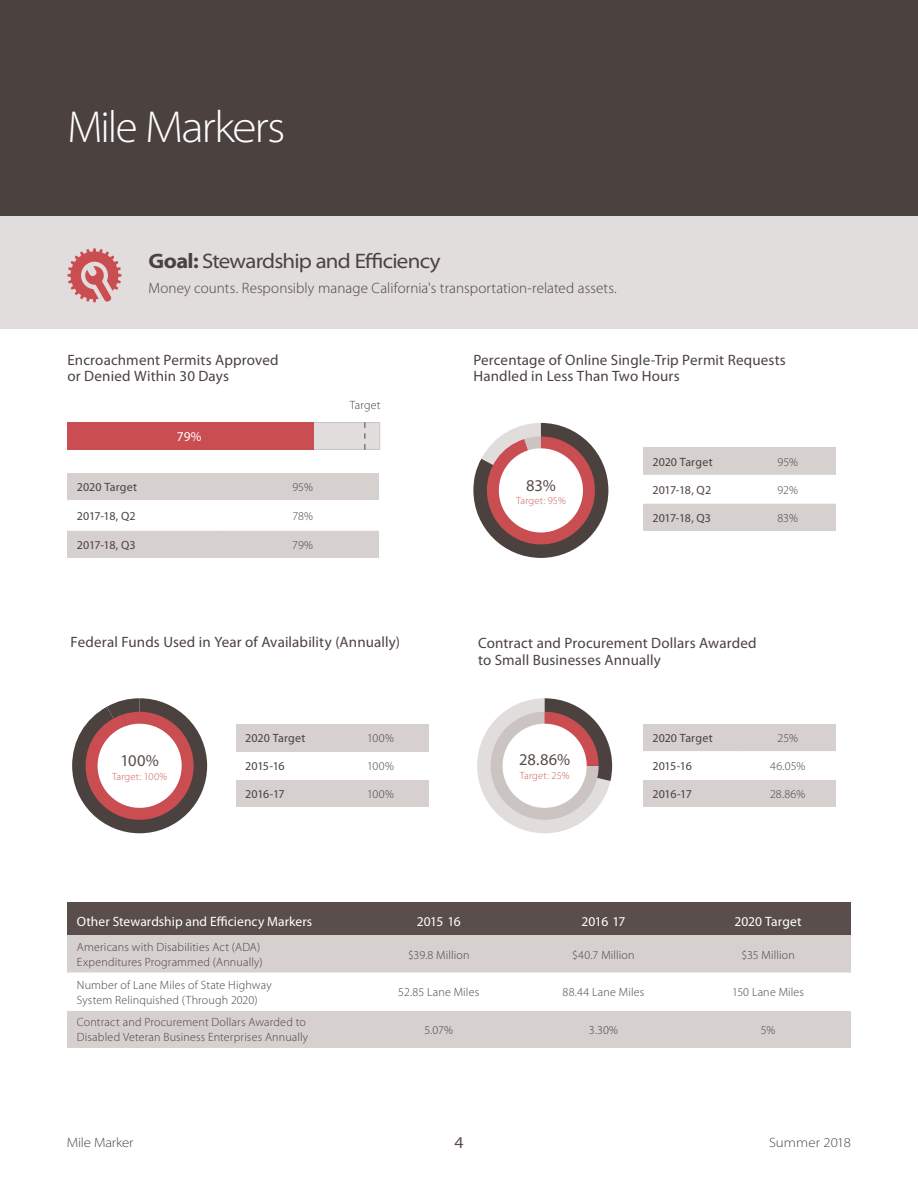
<style>
.page{position:relative;width:918px;height:1188px;background:#fff}
.page>*{position:absolute;margin:0;border:0;box-sizing:border-box;transform-origin:0 0}
.t1{font:300 semi-expanded 45px "Myriad Pro";letter-spacing:-.045em;color:#fff}
.t2{font:semi-expanded 21px "Myriad Pro";letter-spacing:-.04em;color:#4b423f}
.t3{font:16.5px "Myriad Pro";letter-spacing:-.005em;color:#594e4b}
.t4{font:semi-expanded 16.5px "Myriad Pro";color:#594e4b}
.t5{font:15px/16.5px "Myriad Pro";letter-spacing:.01em;color:#4b423f}
.t6{font:300 15px "Myriad Pro";letter-spacing:.005em;color:#4b423f}
.t7{font:13.5px "Myriad Pro";color:#fff}
.t8{font:300 semi-expanded 13.5px "Myriad Pro";letter-spacing:-.005em;color:#4b423f}
.t9{font:300 12px/15px "Myriad Pro";letter-spacing:.015em;color:#4b423f}
.t10{font:12px "Myriad Pro";letter-spacing:.005em;color:#4b423f}
.t11{font:300 10.5px "Myriad Pro";letter-spacing:.02em;color:#ce5e5e}
.s1{font-stretch:normal}
.s2{font-weight:700}
</style>
<div class="page">
<div style="left:0;top:216px;width:918px;height:112px;background:#e1dddc"></div>
<div style="left:68px;top:473px;width:155px;height:27px;background:#d6d0ce"></div>
<div style="left:223px;top:473px;width:156px;height:27px;background:#d6d0ce"></div>
<div style="left:68px;top:530px;width:155px;height:28px;background:#d6d0ce"></div>
<div style="left:223px;top:530px;width:156px;height:28px;background:#d6d0ce"></div>
<hr style="left:68px;top:530px;width:155px;height:1px;background:#fff">
<hr style="left:223px;top:530px;width:156px;height:1px;background:#fff">
<div style="left:300px;top:422px;width:80px;height:28px;background:#e1dddc;border:1px solid #cbc4c2"></div>
<div style="left:68px;top:422px;width:246px;height:28px;background:#ca4d52"></div>
<svg style="left:364px;top:422px;width:1px;height:28px"></svg>
<svg style="left:473px;top:423px;width:135px;height:135px"></svg>
<div style="left:686px;top:1010px;width:164px;height:38px;background:#d6d0ce"></div>
<div style="left:521px;top:1010px;width:165px;height:38px;background:#d6d0ce"></div>
<div style="left:356px;top:1010px;width:165px;height:38px;background:#d6d0ce"></div>
<div style="left:68px;top:1010px;width:288px;height:38px;background:#d6d0ce"></div>
<div style="left:68px;top:902px;width:288px;height:33px;background:#594e4b"></div>
<div style="left:356px;top:902px;width:165px;height:33px;background:#594e4b"></div>
<div style="left:521px;top:902px;width:165px;height:33px;background:#594e4b"></div>
<div style="left:686px;top:902px;width:164px;height:33px;background:#594e4b"></div>
<div style="left:68px;top:935px;width:288px;height:38px;background:#d6d0ce"></div>
<div style="left:356px;top:935px;width:165px;height:38px;background:#d6d0ce"></div>
<div style="left:521px;top:935px;width:165px;height:38px;background:#d6d0ce"></div>
<div style="left:686px;top:935px;width:164px;height:38px;background:#d6d0ce"></div>
<div style="left:0;top:0;width:918px;height:216px;background:#4b423f"></div>
<svg style="left:67px;top:248px;width:54px;height:55px"></svg>
<div style="left:643px;top:503px;width:96px;height:28px;background:#d6d0ce"></div>
<div style="left:739px;top:503px;width:97px;height:28px;background:#d6d0ce"></div>
<hr style="left:643px;top:503px;width:96px;height:1px;background:#fff">
<hr style="left:739px;top:503px;width:97px;height:1px;background:#fff">
<div style="left:643px;top:447px;width:96px;height:28px;background:#d6d0ce"></div>
<div style="left:739px;top:447px;width:97px;height:28px;background:#d6d0ce"></div>
<div style="left:332px;top:780px;width:97px;height:27px;background:#d6d0ce"></div>
<div style="left:236px;top:780px;width:96px;height:27px;background:#d6d0ce"></div>
<div style="left:332px;top:724px;width:97px;height:28px;background:#d6d0ce"></div>
<div style="left:236px;top:724px;width:96px;height:28px;background:#d6d0ce"></div>
<svg style="left:72px;top:698px;width:135px;height:135px"></svg>
<div style="left:643px;top:724px;width:96px;height:28px;background:#d6d0ce"></div>
<div style="left:739px;top:724px;width:97px;height:28px;background:#d6d0ce"></div>
<hr style="left:643px;top:751px;width:96px;height:1px;background:#fff">
<hr style="left:739px;top:751px;width:97px;height:1px;background:#fff">
<div style="left:643px;top:780px;width:96px;height:27px;background:#d6d0ce"></div>
<div style="left:739px;top:780px;width:97px;height:27px;background:#d6d0ce"></div>
<svg style="left:477px;top:698px;width:135px;height:135px"></svg>
<h1 class="t1" style="left:67px;top:102px;width:220px"><span class="s1">Mile</span> Markers</h1>
<h2 class="t2" style="left:148px;top:249px;width:294px"><span class="s2">Goal:</span> Stewardship and Efciency</h2>
<p class="t6" style="left:148px;top:279px;width:470px">Money counts. Responsibly manage California's transportation-related assets.</p>
<p class="t5" style="left:68px;top:352px;width:213px">Encroachment Permits Approved or Denied Within 30 Days</p>
<p class="t5" style="left:473px;top:352px;width:314px">Percentage of Online Single-Trip Permit Requests<br>Handled in Less Than Two Hours</p>
<p class="t9" style="left:350px;top:398px;width:32px">Target</p>
<p class="t7" style="left:177px;top:429px;width:26px">79%</p>
<p class="t10" style="left:77px;top:480px;width:62px">2020 Target</p>
<p class="t9" style="left:292px;top:480px;width:22px">95%</p>
<p class="t10" style="left:77px;top:509px;width:60px">2017-18, Q2</p>
<p class="t9" style="left:292px;top:509px;width:22px">78%</p>
<p class="t10" style="left:77px;top:538px;width:60px">2017-18, Q3</p>
<p class="t9" style="left:292px;top:537px;width:22px">79%</p>
<p class="t3" style="left:526px;top:476px;width:31px">83%</p>
<p class="t11" style="left:516px;top:495px;width:51px">Target: 95%</p>
<p class="t10" style="left:652px;top:455px;width:62px">2020 Target</p>
<p class="t9" style="left:777px;top:455px;width:22px">95%</p>
<p class="t10" style="left:652px;top:483px;width:60px">2017-18, Q2</p>
<p class="t9" style="left:777px;top:482px;width:22px">92%</p>
<p class="t10" style="left:652px;top:511px;width:60px">2017-18, Q3</p>
<p class="t9" style="left:777px;top:510px;width:22px">83%</p>
<p class="t5" style="left:70px;top:634px;width:331px">Federal Funds Used in Year of Availability (Annually)</p>
<p class="t5" style="left:478px;top:635px;width:280px">Contract and Procurement Dollars Awarded to Small Businesses Annually</p>
<p class="t3" style="left:120px;top:751px;width:40px">100%</p>
<p class="t11" style="left:112px;top:770px;width:57px">Target: 100%</p>
<p class="t10" style="left:245px;top:732px;width:62px">2020 Target</p>
<p class="t9" style="left:367px;top:731px;width:28px">100%</p>
<p class="t10" style="left:245px;top:759px;width:41px">2015-16</p>
<p class="t9" style="left:367px;top:759px;width:28px">100%</p>
<p class="t10" style="left:245px;top:787px;width:41px">2016-17</p>
<p class="t9" style="left:367px;top:787px;width:28px">100%</p>
<p class="t3" style="left:519px;top:751px;width:53px">28.86%</p>
<p class="t11" style="left:520px;top:769px;width:51px">Target: 25%</p>
<p class="t10" style="left:652px;top:732px;width:62px">2020 Target</p>
<p class="t9" style="left:777px;top:731px;width:22px">25%</p>
<p class="t10" style="left:652px;top:759px;width:41px">2015-16</p>
<p class="t9" style="left:770px;top:759px;width:37px">46.05%</p>
<p class="t10" style="left:652px;top:787px;width:41px">2016-17</p>
<p class="t9" style="left:770px;top:787px;width:37px">28.86%</p>
<p class="t7" style="left:77px;top:914px;width:237px">Other Stewardship and Efciency Markers</p>
<p class="t7" style="left:417px;top:914px;width:45px">2015 16</p>
<p class="t7" style="left:581px;top:914px;width:46px">2016 17</p>
<p class="t7" style="left:735px;top:914px;width:69px">2020 Target</p>
<p class="t9" style="left:77px;top:940px;width:187px">Americans with Disabilities Act (ADA)<br>Expenditures Programmed (Annually)</p>
<p class="t9" style="left:408px;top:947px;width:63px">$39.8 Million</p>
<p class="t9" style="left:572px;top:947px;width:64px">$40.7 Million</p>
<p class="t9" style="left:742px;top:947px;width:55px">$35 Million</p>
<p class="t9" style="left:77px;top:977px;width:196px">Number of Lane Miles of State Highway<br>System Relinquished (Through 2020)</p>
<p class="t9" style="left:398px;top:985px;width:82px">52.85 Lane Miles</p>
<p class="t9" style="left:563px;top:985px;width:83px">88.44 Lane Miles</p>
<p class="t9" style="left:732px;top:985px;width:73px">150 Lane Miles</p>
<p class="t9" style="left:77px;top:1015px;width:233px">Contract and Procurement Dollars Awarded to<br>Disabled Veteran Business Enterprises Annually</p>
<p class="t9" style="left:424px;top:1022px;width:30px">5.07%</p>
<p class="t9" style="left:589px;top:1022px;width:31px">3.30%</p>
<p class="t9" style="left:761px;top:1022px;width:16px">5%</p>
<p class="t8" style="left:67px;top:1135px;width:68px">Mile Marker</p>
<h3 class="t4" style="left:454px;top:1133px;width:11px">4</h3>
<p class="t8" style="left:769px;top:1135px;width:83px">Summer 2018</p>
</div>
